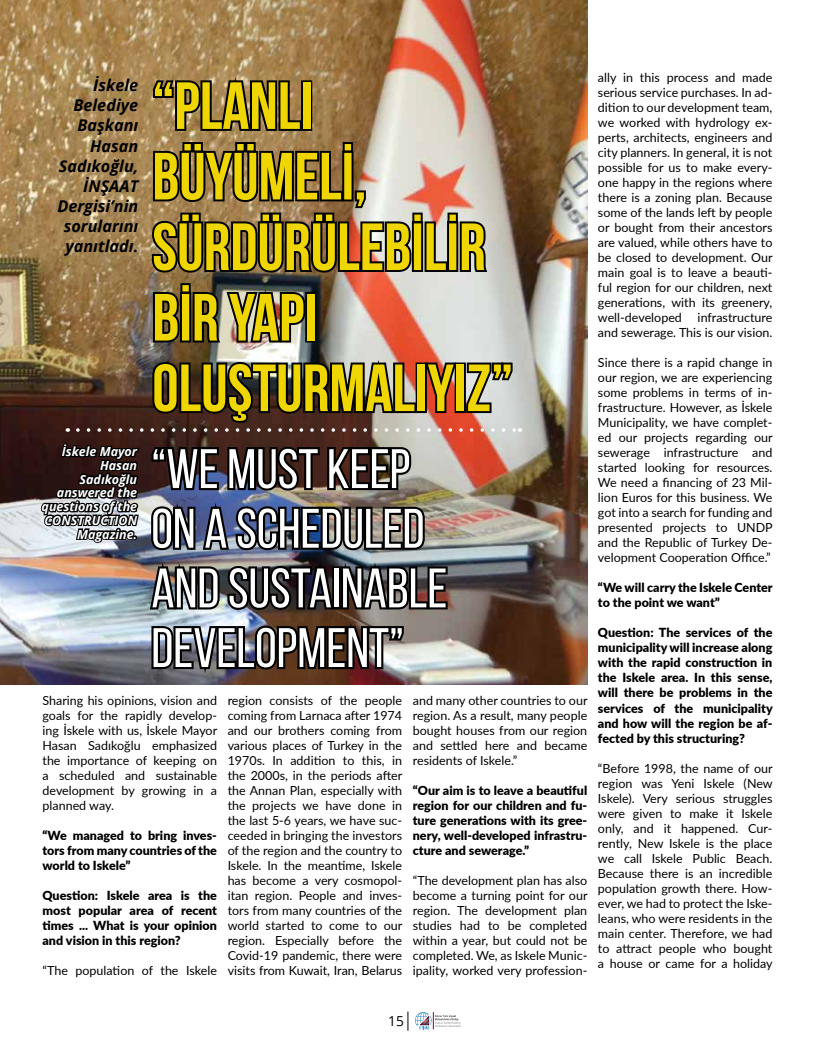
<style>
.page{position:relative;width:815px;height:1046px;background:#fff}
.page>*{position:absolute;margin:0;border:0;box-sizing:border-box;transform-origin:0 0}
.t1{font:700 66.5px/70.5px "Bebas Neue";color:#efd600}
.t2{font:55.5px/59.6px "Bebas Neue";color:#fff}
.t3{font:italic 700 16.25px/20px "Open Sans";color:#000;text-align:right}
.t4{font:13.75px "Open Sans";color:#000}
.t5{font:12.5px/15px "Lato";color:#000;text-align:justify}
.t6{font:900 12.5px/15px "Lato";color:#000;text-align:justify}
.t7{font:italic 700 12.5px/13.8px "Open Sans";color:#fff;text-align:right}
</style>
<div class="page">
<svg style="left:407px;top:1011px;width:1px;height:19px"></svg>
<svg style="left:415px;top:1012px;width:46px;height:17px"></svg>
<img style="left:0;top:0;width:587px;height:684px">
<img style="left:150px;top:65px;width:340px;height:210px">
<img style="left:39px;top:281px;width:482px;height:403px">
<h3 class="t3" style="left:57px;top:75px;width:82px">İskele<br>Belediye<br>Başkanı<br>Hasan<br>Sadıkoğlu,<br>İNŞAAT<br>Dergisi’nin sorularını yanıtladı.</h3>
<p class="t7" style="left:42px;top:444px;width:97px">İskele Mayor<br>Hasan<br>Sadıkoğlu answered the questions of the<br>CONSTRUCTION<br>Magazine.</p>
<h1 class="t1" style="left:152px;top:70px;width:71px">“PLANLI<br>BÜYÜMELİ</h1>
<h1 class="t1" style="left:354px;top:140px;width:14px">,</h1>
<h1 class="t1" style="left:152px;top:211px;width:27px">SÜRDÜRÜLE</h1>
<h1 class="t1" style="left:384px;top:211px;width:46px">BİLİR</h1>
<h1 class="t1" style="left:152px;top:281px;width:161px">BİR YAPI<br>OLUŞTURMALIYIZ</h1>
<h1 class="t1" style="left:491px;top:352px;width:24px">”</h1>
<h2 class="t2" style="left:151px;top:438px;width:298px">“WE MUST KEEP<br>ON A SCHEDULED<br>AND SUSTAINABLE<br>DEVELOPMENT”</h2>
<p class="t5" style="left:43px;top:692px;width:176px">Sharing his opinions, vision and goals for the rapidly develop&shy;ing İskele with us, İskele Mayor Hasan Sadıkoğlu emphasized the importance of keeping on a scheduled and sustainable development by growing in a planned way.</p>
<p class="t6" style="left:43px;top:827px;width:176px">“We managed to bring inves&shy;tors from many countries of the world to Iskele”</p>
<p class="t6" style="left:43px;top:887px;width:176px">Question: Iskele area is the most popular area of recent times ... What is your opinion and vision in this region?</p>
<p class="t5" style="left:43px;top:962px;width:176px">“The population of the Iskele</p>
<p class="t5" style="left:228px;top:692px;width:176px">region consists of the people coming from Larnaca after 1974 and our brothers coming from various places of Turkey in the 1970s. In addition to this, in the 2000s, in the periods after the Annan Plan, especially with the projects we have done in the last 5-6 years, we have suc&shy;ceeded in bringing the investors of the region and the country to Iskele. In the meantime, Iskele has become a very cosmopol&shy;itan region. People and inves&shy;tors from many countries of the world started to come to our region. Especially before the Covid-19 pandemic, there were visits from Kuwait, Iran, Belarus</p>
<p class="t5" style="left:413px;top:692px;width:176px">and many other countries to our region. As a result, many people bought houses from our region and settled here and became residents of Iskele.”</p>
<p class="t6" style="left:413px;top:782px;width:176px">“Our aim is to leave a beautiful region for our children and fu&shy;ture generations with its gree&shy;nery, well-developed infrastru&shy;cture and sewerage.”</p>
<p class="t5" style="left:413px;top:872px;width:176px">“The development plan has also become a turning point for our region. The development plan studies had to be completed within a year, but could not be completed. We, as Iskele Munic&shy;ipality, worked very profession-</p>
<p class="t5" style="left:598px;top:69px;width:176px">ally in this process and made serious service purchases. In ad&shy;dition to our development team, we worked with hydrology ex&shy;perts, architects, engineers and city planners. In general, it is not possible for us to make every&shy;one happy in the regions where there is a zoning plan. Because some of the lands left by people or bought from their ancestors are valued, while others have to be closed to development. Our main goal is to leave a beauti&shy;ful region for our children, next generations, with its greenery, well-developed</p>
<p class="t5" style="left:598px;top:309px;width:176px;text-align:right">infrastructure<br>and sewerage. This is our vision.</p>
<p class="t5" style="left:598px;top:354px;width:176px">Since there is a rapid change in our region, we are experiencing some problems in terms of in&shy;frastructure. However, as İskele Municipality, we have complet&shy;ed our projects regarding our sewerage infrastructure and started looking for resources.<br>We need a financing of 23 Mil&shy;lion Euros for this business. We got into a search for funding and presented projects to UNDP and the Republic of Turkey De&shy;velopment Cooperation Office.”</p>
<p class="t6" style="left:598px;top:579px;width:176px">“We will carry the Iskele Center to the point we want”</p>
<p class="t6" style="left:598px;top:624px;width:176px">Question: The services of the municipality will increase along with the rapid construction in the Iskele area. In this sense, will there be problems in the services of the municipality and how will the region be af&shy;fected by this structuring?</p>
<p class="t5" style="left:598px;top:759px;width:176px">“Before 1998, the name of our region was Yeni Iskele (New Iskele). Very serious struggles were given to make it Iskele only, and it happened. Cur&shy;rently, New Iskele is the place we call Iskele Public Beach.<br>Because there is an incredible population growth there. How&shy;ever, we had to protect the Iske&shy;leans, who were residents in the main center. Therefore, we had to attract people who bought a house or came for a holiday</p>
<p class="t4" style="left:388px;top:1011px;width:17px">15</p>
</div>
